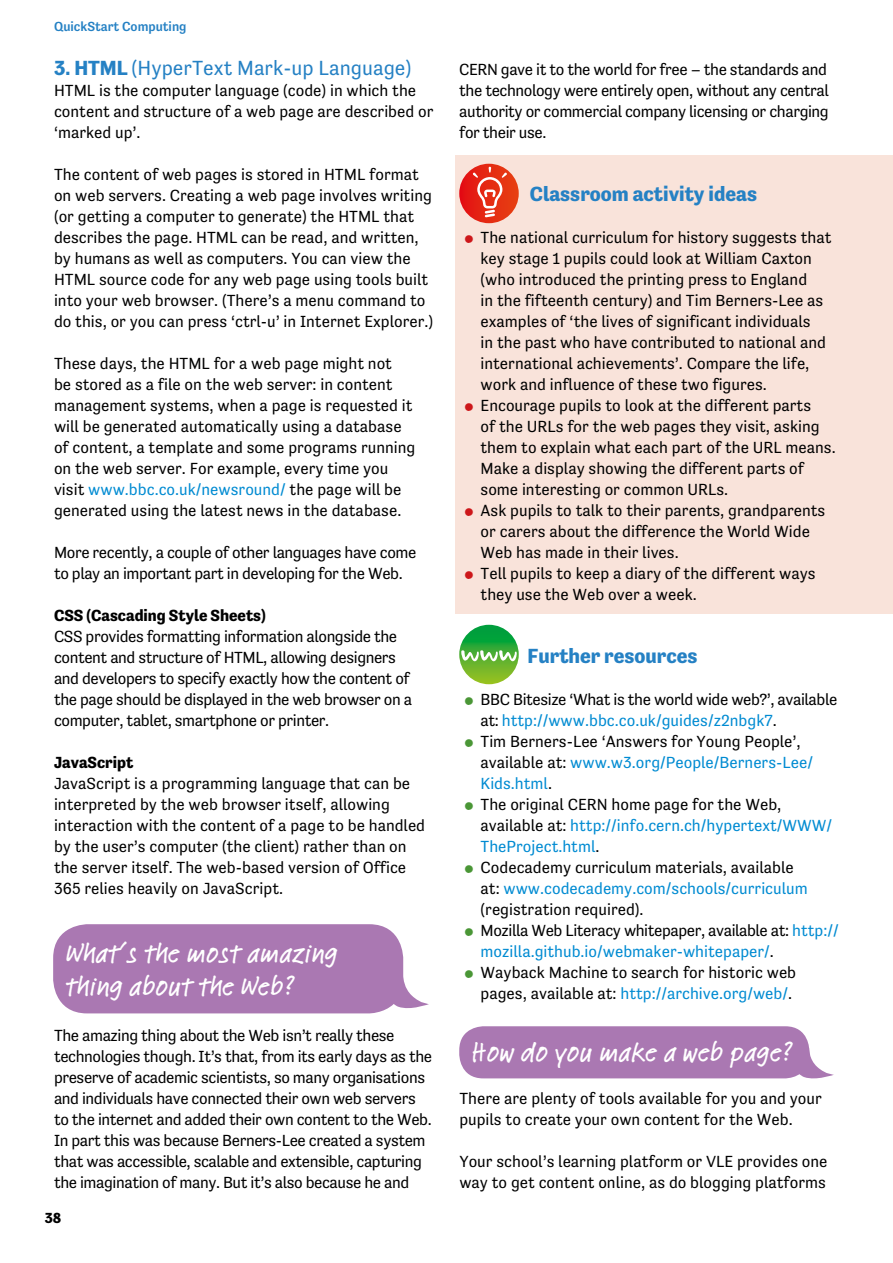
<style>
.page{position:relative;width:893px;height:1263px;background:#fff}
.page>*{position:absolute;margin:0;border:0;box-sizing:border-box;transform-origin:0 0}
.t1{font:500 28.5px/33px "Linotype Feltpen";color:#fff}
.t2{font:700 21px "Tenso";color:#2581c4}
.t3{font:21px "Tenso";color:#2581c4}
.t4{font:16.5px/21px "Tenso";color:#000}
.t5{font:16.5px/21px "Tenso";letter-spacing:-.025em;color:#000}
.t6{font:16.5px "Tenso";color:#008bd2}
.t7{font:700 16.5px "Tenso";color:#000}
.t8{font:700 15px "Tenso";color:#000}
.t9{font:500 13.5px "Tenso";color:#2581c4}
.s1{font-weight:700}
.s2{color:#008bd2}
.s3{color:#cd171a}
.s4{color:#4a9636}
.s5{color:#000}
</style>
<div class="page">
<div style="left:455px;top:155px;width:438px;height:459px;background:#f9e3da"></div>
<div style="left:459px;top:1026px;width:350px;height:52px;background:#aa78b2;border-radius:24px"></div>
<svg style="left:792px;top:1048px;width:42px;height:31px"></svg>
<svg style="left:459px;top:625px;width:60px;height:59px;background:#45ae34"></svg>
<svg style="left:461px;top:650px;width:56px;height:11px"></svg>
<svg style="left:53px;top:924px;width:376px;height:89px;background:#b183b8"></svg>
<svg style="left:459px;top:164px;width:60px;height:59px"></svg>
<svg style="left:473px;top:167px;width:34px;height:50px;background:#ea5542"></svg>
<p class="t9" style="left:54px;top:19px;width:134px">QuickStart Computing</p>
<p class="t3" style="left:54px;top:56px;width:359px"><span class="s1">3. HTML</span> (HyperText Mark-up Language)</p>
<p class="t4" style="left:54px;top:80px;width:381px">HTML is the computer language (code) in which the content and structure of a web page are described or ‘marked up’.</p>
<p class="t4" style="left:54px;top:164px;width:381px">The content of web pages is stored in HTML format on web servers. Creating a web page involves writing (or getting a computer to generate) the HTML that describes the page. HTML can be read, and written, by humans as well as computers. You can view the HTML source code for any web page using tools built into your web browser. (There’s a menu command to do this, or you can press ‘ctrl-u’ in Internet Explorer.)</p>
<p class="t4" style="left:54px;top:353px;width:363px">These days, the HTML for a web page might not<br>be stored as a file on the web server: in content management systems, when a page is requested it will be generated automatically using a database of content, a template and some programs running on the web server. For example, every time you visit <span class="s2">www.bbc.co.uk/newsround/</span> the page will be generated using the latest news in the database.</p>
<p class="t5" style="left:54px;top:542px;width:364px">More recently, a couple of other languages have come to play an important part in developing for the Web.</p>
<p class="t7" style="left:54px;top:606px;width:213px">CSS (Cascading Style Sheets)</p>
<p class="t5" style="left:54px;top:626px;width:360px">CSS provides formatting information alongside the content and structure of HTML, allowing designers and developers to specify exactly how the content of the page should be displayed in the web browser on a computer, tablet, smartphone or printer.</p>
<p class="t7" style="left:54px;top:753px;width:81px">JavaScript</p>
<p class="t4" style="left:54px;top:773px;width:373px">JavaScript is a programming language that can be interpreted by the web browser itself, allowing interaction with the content of a page to be handled by the user’s computer (the client) rather than on the server itself. The web-based version of Office 365 relies heavily on JavaScript.</p>
<h1 class="t1" style="left:66px;top:935px;width:273px">What’s the most amazing thing about the Web?</h1>
<p class="t5" style="left:54px;top:1025px;width:380px">The amazing thing about the Web isn’t really these technologies though. It’s that, from its early days as the preserve of academic scientists, so many organisations and individuals have connected their own web servers to the internet and added their own content to the Web.<br>In part this was because Berners-Lee created a system that was accessible, scalable and extensible, capturing the imagination of many. But it’s also because he and</p>
<p class="t8" style="left:45px;top:1209px;width:18px">38</p>
<p class="t4" style="left:459px;top:59px;width:371px;text-align:justify">CERN gave it to the world for free – the standards and the technology were entirely open, without any central authority or commercial company licensing or charging for their use.</p>
<p class="t2" style="left:530px;top:182px;width:229px">Classroom activity ideas</p>
<p class="t4" style="left:463px;top:227px;width:370px"><span class="s3">⚫</span> The national curriculum for history suggests that</p>
<p class="t4" style="left:480px;top:248px;width:333px">key stage 1 pupils could look at William Caxton</p>
<p class="t4" style="left:480px;top:269px;width:328px">(who introduced the printing press to England</p>
<p class="t4" style="left:480px;top:290px;width:344px">in the fifteenth century) and Tim Berners-Lee as</p>
<p class="t4" style="left:480px;top:311px;width:332px">examples of ‘the lives of significant individuals</p>
<p class="t4" style="left:480px;top:332px;width:347px">in the past who have contributed to national and</p>
<p class="t4" style="left:480px;top:353px;width:330px">international achievements’. Compare the life,</p>
<p class="t4" style="left:480px;top:374px;width:288px">work and influence of these two figures.</p>
<p class="t4" style="left:463px;top:395px;width:349px"><span class="s3">⚫</span> Encourage pupils to look at the different parts</p>
<p class="t4" style="left:481px;top:416px;width:341px">of the URLs for the web pages they visit, asking</p>
<p class="t4" style="left:481px;top:437px;width:357px">them to explain what each part of the URL means.</p>
<p class="t4" style="left:481px;top:458px;width:325px">Make a display showing the different parts of</p>
<p class="t4" style="left:481px;top:479px;width:249px">some interesting or common URLs.</p>
<p class="t4" style="left:464px;top:500px;width:363px"><span class="s3">⚫</span> Ask pupils to talk to their parents, grandparents</p>
<p class="t4" style="left:481px;top:521px;width:331px">or carers about the difference the World Wide</p>
<p class="t4" style="left:481px;top:542px;width:200px">Web has made in their lives.</p>
<p class="t4" style="left:464px;top:563px;width:353px"><span class="s3">⚫</span> Tell pupils to keep a diary of the different ways</p>
<p class="t4" style="left:481px;top:584px;width:218px">they use the Web over a week.</p>
<p class="t2" style="left:528px;top:644px;width:171px">Further resources</p>
<p class="t5" style="left:463px;top:689px;width:375px"><span class="s4">⚫</span> BBC Bitesize ‘What is the world wide web?’, available</p>
<p class="t6" style="left:480px;top:711px;width:298px"><span class="s5">at:</span> http://www.bbc.co.uk/guides/z2nbgk7<span class="s5">.</span></p>
<p class="t4" style="left:463px;top:731px;width:339px"><span class="s4">⚫</span> Tim Berners-Lee ‘Answers for Young People’,</p>
<p class="t6" style="left:481px;top:753px;width:334px"><span class="s5">available at:</span> www.w3.org/People/Berners-Lee/</p>
<p class="t6" style="left:481px;top:774px;width:73px">Kids.html<span class="s5">.</span></p>
<p class="t4" style="left:464px;top:794px;width:319px"><span class="s4">⚫</span> The original CERN home page for the Web,</p>
<p class="t6" style="left:481px;top:816px;width:353px"><span class="s5">available at:</span> http://info.cern.ch/hypertext/WWW/</p>
<p class="t6" style="left:481px;top:837px;width:120px">TheProject.html<span class="s5">.</span></p>
<p class="t4" style="left:464px;top:857px;width:332px"><span class="s4">⚫</span> Codecademy curriculum materials, available</p>
<p class="t6" style="left:481px;top:879px;width:329px"><span class="s5">at:</span> www.codecademy.com/schools/curriculum</p>
<p class="t4" style="left:481px;top:899px;width:165px">(registration required).</p>
<p class="t5" style="left:464px;top:920px;width:377px"><span class="s4">⚫</span> Mozilla Web Literacy whitepaper, available at: <span class="s2">http://</span></p>
<p class="t6" style="left:481px;top:942px;width:295px">mozilla.github.io/webmaker-whitepaper/<span class="s5">.</span></p>
<p class="t4" style="left:464px;top:962px;width:334px"><span class="s4">⚫</span> Wayback Machine to search for historic web</p>
<p class="t6" style="left:481px;top:984px;width:313px"><span class="s5">pages, available at:</span> http://archive.org/web/<span class="s5">.</span></p>
<h1 class="t1" style="left:472px;top:1034px;width:323px">How do you make a web page?</h1>
<p class="t4" style="left:459px;top:1088px;width:364px">There are plenty of tools available for you and your pupils to create your own content for the Web.</p>
<p class="t4" style="left:459px;top:1151px;width:370px">Your school’s learning platform or VLE provides one way to get content online, as do blogging platforms</p>
</div>
